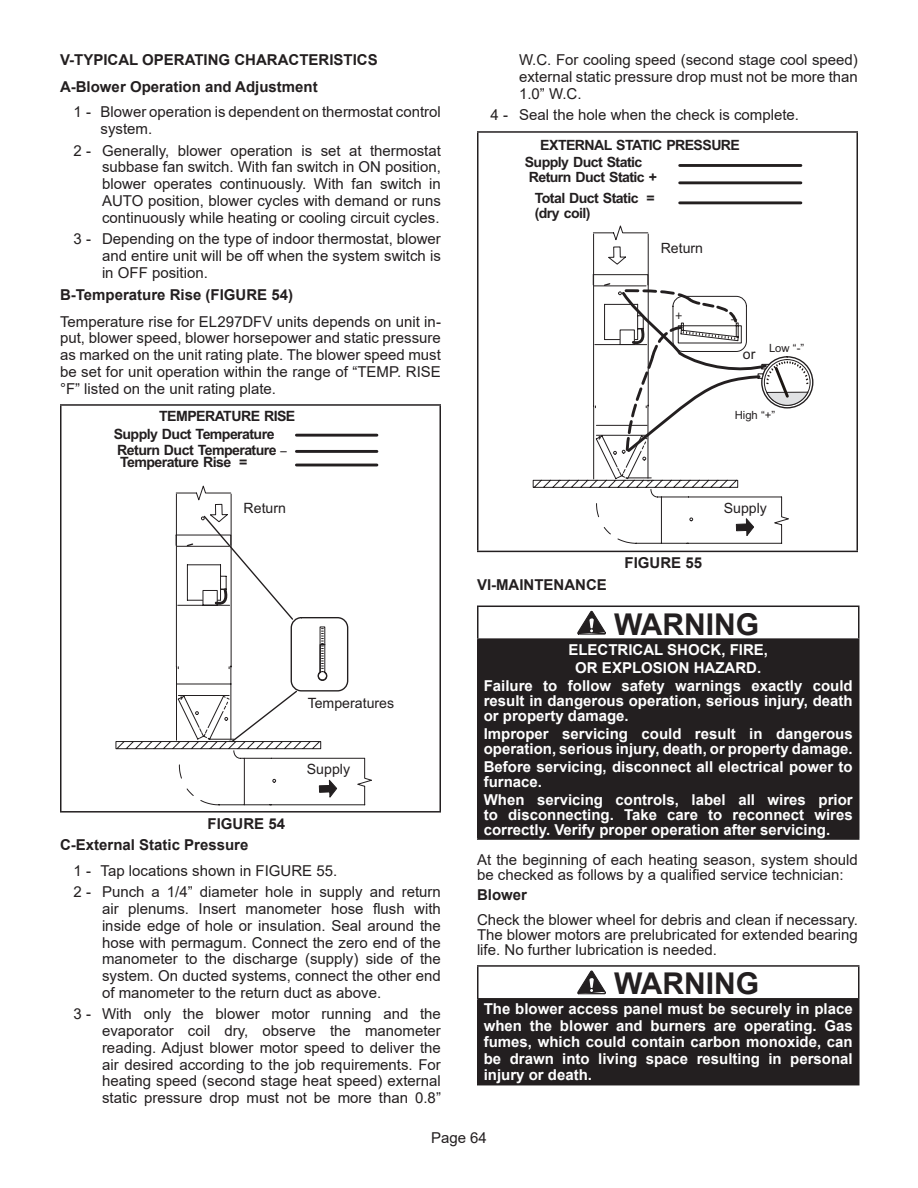
<style>
.page{position:relative;width:918px;height:1188px;background:#fff}
.page>*{position:absolute;margin:0;border:0;box-sizing:border-box;transform-origin:0 0}
.WARNING_20pt{font:700 30px "Arial";color:#231f20}
.paragraph{font:15px/16.8px "Arial";color:#231f20;text-align:justify}
.White_10pt{font:700 15px/15px "Arial";color:#fff;text-align:justify}
.paragraph_bold{font:700 15px "Arial";color:#231f20}
.Left_Graphic{font:700 15px "Arial";color:#fff}
.t1{font:700 14.25px/18.1px "Arial";letter-spacing:-.04em;color:#231f20}
.t2{font:14.25px "Arial";color:#231f20}
.t3{font:700 14.1px/16.6px "Arial";letter-spacing:-.04em;color:#231f20}
.t4{font:14.1px "Arial";color:#231f20}
.t5{font:12.75px "Helvetica";color:#231f20}
.t6{font:11.25px "Arial";color:#231f20}
</style>
<div class="page">
<hr style="left:60px;top:404px;width:381px;height:2px;background:#231f20">
<hr style="left:60px;top:406px;width:2px;height:405px;background:#231f20">
<hr style="left:440px;top:406px;width:1px;height:405px;background:#231f20">
<hr style="left:60px;top:811px;width:381px;height:2px;background:#231f20">
<svg style="left:116px;top:485px;width:256px;height:320px"></svg>
<hr style="left:296px;top:434px;width:81px;height:3px;background:#231f20">
<hr style="left:296px;top:464px;width:81px;height:2px;background:#231f20">
<hr style="left:296px;top:450px;width:81px;height:3px;background:#231f20">
<hr style="left:477px;top:131px;width:381px;height:2px;background:#231f20">
<hr style="left:477px;top:133px;width:1px;height:418px;background:#231f20">
<hr style="left:856px;top:133px;width:2px;height:418px;background:#231f20">
<hr style="left:477px;top:551px;width:381px;height:1px;background:#231f20">
<hr style="left:680px;top:164px;width:121px;height:3px;background:#231f20">
<hr style="left:680px;top:181px;width:121px;height:3px;background:#231f20">
<hr style="left:680px;top:201px;width:121px;height:3px;background:#231f20">
<svg style="left:533px;top:225px;width:277px;height:319px"></svg>
<div style="left:478px;top:639px;width:381px;height:200px;background:#231f20"></div>
<hr style="left:477px;top:606px;width:383px;height:1px;background:#231f20">
<hr style="left:477px;top:607px;width:1px;height:31px;background:#231f20">
<hr style="left:858px;top:607px;width:2px;height:31px;background:#231f20">
<hr style="left:477px;top:638px;width:383px;height:2px;background:#231f20">
<hr style="left:477px;top:640px;width:1px;height:198px;background:#231f20">
<hr style="left:858px;top:640px;width:2px;height:198px;background:#231f20">
<hr style="left:477px;top:838px;width:383px;height:2px;background:#231f20">
<svg style="left:577px;top:610px;width:29px;height:25px"></svg>
<div style="left:478px;top:999px;width:381px;height:86px;background:#231f20"></div>
<hr style="left:477px;top:965px;width:383px;height:2px;background:#231f20">
<hr style="left:477px;top:967px;width:1px;height:31px;background:#231f20">
<hr style="left:858px;top:967px;width:2px;height:31px;background:#231f20">
<hr style="left:477px;top:998px;width:383px;height:2px;background:#231f20">
<hr style="left:477px;top:1000px;width:1px;height:84px;background:#231f20">
<hr style="left:858px;top:1000px;width:2px;height:84px;background:#231f20">
<hr style="left:477px;top:1084px;width:383px;height:1px;background:#231f20">
<svg style="left:577px;top:970px;width:29px;height:25px"></svg>
<p class="paragraph_bold" style="left:60px;top:49px;width:319px">V-TYPICAL OPERATING CHARACTERISTICS</p>
<p class="paragraph_bold" style="left:60px;top:76px;width:259px">A-Blower Operation and Adjustment</p>
<p class="paragraph" style="left:100px;top:104px;width:342px;text-indent:-27px">1 - Blower operation is dependent on thermostat control system.</p>
<p class="paragraph" style="left:102px;top:142px;width:340px;text-indent:-28px">2 - Generally, blower operation is set at thermostat subbase fan switch. With fan switch in ON position, blower operates continuously. With fan switch in AUTO position, blower cycles with demand or runs continuously while heating or cooling circuit cycles.</p>
<p class="paragraph" style="left:102px;top:230px;width:340px;text-indent:-28px">3 - Depending on the type of indoor thermostat, blower and entire unit will be off when the system switch is in OFF position.</p>
<p class="paragraph_bold" style="left:60px;top:284px;width:235px">B-Temperature Rise (FIGURE 54)</p>
<p class="paragraph" style="left:60px;top:313px;width:382px">Temperature rise for EL297DFV units depends on unit in&shy;put, blower speed, blower horsepower and static pressure as marked on the unit rating plate. The blower speed must be set for unit operation within the range of “TEMP. RISE °F” listed on the unit rating plate.</p>
<p class="t1" style="left:114px;top:407px;width:183px;text-indent:46px">TEMPERATURE RISE<br>Supply Duct Temperature</p>
<p class="t1" style="left:117px;top:444px;width:171px;line-height:12.8px">Return Duct Temperature <sup>_<br></sup>Temperature Rise =</p>
<p class="t2" style="left:244px;top:498px;width:44px">Return</p>
<p class="t2" style="left:308px;top:693px;width:88px">Temperatures</p>
<p class="t2" style="left:307px;top:759px;width:45px">Supply</p>
<p class="paragraph_bold" style="left:208px;top:813px;width:79px">FIGURE 54</p>
<p class="paragraph_bold" style="left:60px;top:834px;width:190px">C-External Static Pressure</p>
<p class="paragraph" style="left:74px;top:862px;width:265px">1 - Tap locations shown in FIGURE 55.</p>
<p class="paragraph" style="left:102px;top:883px;width:340px;text-indent:-28px">2 - Punch a 1/4” diameter hole in supply and return air plenums. Insert manometer hose flush with inside edge of hole or insulation. Seal around the hose with permagum. Connect the zero end of the manometer to the discharge (supply) side of the system. On ducted systems, connect the other end of manometer to the return duct as above.</p>
<p class="paragraph" style="left:102px;top:1005px;width:340px;text-indent:-28px">3 - With only the blower motor running and the evaporator coil dry, observe the manometer reading. Adjust blower motor speed to deliver the air desired according to the job requirements. For heating speed (second stage heat speed) external static pressure drop must not be more than 0.8”</p>
<p class="paragraph" style="left:519px;top:51px;width:340px">W.C. For cooling speed (second stage cool speed) external static pressure drop must not be more than 1.0” W.C.</p>
<p class="paragraph" style="left:490px;top:106px;width:310px">4 - Seal the hole when the check is complete.</p>
<p class="t3" style="left:525px;top:137px;width:217px;text-indent:16px">EXTERNAL STATIC PRESSURE<br>Supply Duct Static</p>
<p class="t3" style="left:529px;top:167px;width:130px;line-height:20.7px;text-align:center">Return Duct Static +<br>Total Duct Static =</p>
<p class="t3" style="left:535px;top:205px;width:57px">(dry coil)</p>
<p class="t4" style="left:661px;top:238px;width:44px">Return</p>
<p class="t5" style="left:675px;top:307px;width:9px">+</p>
<p class="t5" style="left:730px;top:311px;width:9px">−</p>
<p class="t4" style="left:743px;top:344px;width:14px">or</p>
<p class="t6" style="left:769px;top:340px;width:37px">Low “-”</p>
<p class="t6" style="left:735px;top:407px;width:42px">High “+”</p>
<p class="paragraph_bold" style="left:477px;top:574px;width:131px">VI-MAINTENANCE</p>
<p class="paragraph_bold" style="left:625px;top:552px;width:79px">FIGURE 55</p>
<p class="t4" style="left:724px;top:498px;width:45px">Supply</p>
<p class="WARNING_20pt" style="left:614px;top:603px;width:146px">WARNING</p>
<p class="Left_Graphic" style="left:568px;top:639px;width:201px">ELECTRICAL SHOCK, FIRE,</p>
<p class="Left_Graphic" style="left:575px;top:657px;width:187px">OR EXPLOSION HAZARD.</p>
<p class="White_10pt" style="left:484px;top:678px;width:371px">Failure to follow safety warnings exactly could result in dangerous operation, serious injury, death or property damage.</p>
<p class="White_10pt" style="left:484px;top:726px;width:371px">Improper servicing could result in dangerous operation, serious injury, death, or property damage.</p>
<p class="White_10pt" style="left:484px;top:759px;width:370px">Before servicing, disconnect all electrical power to furnace.</p>
<p class="White_10pt" style="left:484px;top:792px;width:371px">When servicing controls, label all wires prior to disconnecting. Take care to reconnect wires correctly. Verify proper operation after servicing.</p>
<p class="paragraph" style="left:477px;top:852px;width:382px;line-height:15px">At the beginning of each heating season, system should be checked as follows by a qualified service technician:</p>
<p class="paragraph_bold" style="left:477px;top:884px;width:52px">Blower</p>
<p class="paragraph" style="left:477px;top:912px;width:383px;line-height:15px">Check the blower wheel for debris and clean if necessary.<br>The blower motors are prelubricated for extended bearing life. No further lubrication is needed.</p>
<p class="WARNING_20pt" style="left:614px;top:963px;width:146px">WARNING</p>
<p class="White_10pt" style="left:484px;top:1001px;width:371px;line-height:16.5px">The blower access panel must be securely in place when the blower and burners are operating. Gas fumes, which could contain carbon monoxide, can be drawn into living space resulting in personal injury or death.</p>
<p class="paragraph" style="left:431px;top:1129px;width:57px">Page 64</p>
</div>
